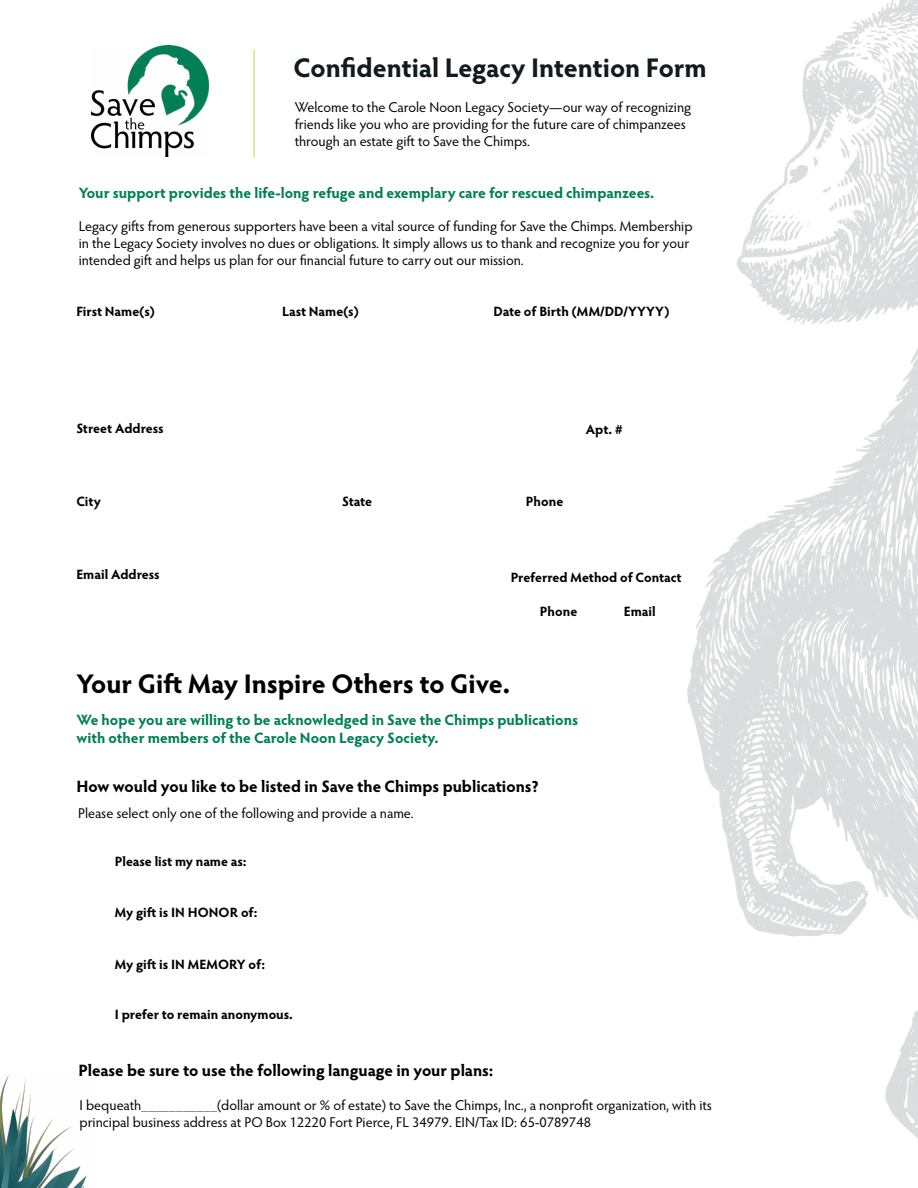
<style>
.page{position:relative;width:918px;height:1188px;background:#fff}
.page>*{position:absolute;margin:0;border:0;box-sizing:border-box;transform-origin:0 0}
.t1{font:700 27px "Hypatia Sans Pro";color:#000}
.t2{font:700 27px "Hypatia Sans Pro";letter-spacing:-.005em;color:#111921}
.t3{font:700 16.5px "Hypatia Sans Pro";color:#000}
.t4{font:700 15px/18px "Hypatia Sans Pro";color:#008056}
.t5{font:14.25px/17.1px "Hypatia Sans Pro";color:#000}
.t6{font:700 13.5px "Hypatia Sans Pro";letter-spacing:-.005em;color:#000}
</style>
<div class="page">
<img style="left:687px;top:0;width:231px;height:1139px">
<img style="left:0;top:1075px;width:87px;height:113px">
<img style="left:92px;top:45px;width:116px;height:111px">
<hr style="left:254px;top:50px;width:1px;height:108px;background:#ced13d">
<h1 class="t2" style="left:294px;top:49px;width:415px">Confidential Legacy Intention Form</h1>
<p class="t5" style="left:295px;top:98px;width:398px">Welcome to the Carole Noon Legacy Society—our way of recognizing friends like you who are providing for the future care of chimpanzees through an estate gift to Save the Chimps.</p>
<p class="t4" style="left:79px;top:183px;width:577px">Your support provides the life-long refuge and exemplary care for rescued chimpanzees.</p>
<p class="t5" style="left:79px;top:217px;width:615px">Legacy gifts from generous supporters have been a vital source of funding for Save the Chimps. Membership in the Legacy Society involves no dues or obligations. It simply allows us to thank and recognize you for your intended gift and helps us plan for our financial future to carry out our mission.</p>
<p class="t6" style="left:76px;top:302px;width:80px">First Name(s)</p>
<p class="t6" style="left:282px;top:302px;width:78px">Last Name(s)</p>
<p class="t6" style="left:494px;top:302px;width:177px">Date of Birth (MM/DD/YYYY)</p>
<p class="t6" style="left:76px;top:419px;width:89px">Street Address</p>
<p class="t6" style="left:586px;top:420px;width:38px">Apt. #</p>
<p class="t6" style="left:76px;top:491px;width:26px">City</p>
<p class="t6" style="left:76px;top:564px;width:85px">Email Address</p>
<p class="t6" style="left:342px;top:491px;width:31px">State</p>
<p class="t6" style="left:526px;top:491px;width:39px">Phone</p>
<p class="t6" style="left:511px;top:568px;width:173px">Preferred Method of Contact</p>
<p class="t6" style="left:540px;top:601px;width:39px">Phone</p>
<p class="t6" style="left:624px;top:601px;width:33px">Email</p>
<h1 class="t1" style="left:77px;top:664px;width:435px">Your Gift May Inspire Others to Give.</h1>
<p class="t4" style="left:77px;top:710px;width:503px">We hope you are willing to be acknowledged in Save the Chimps publications with other members of the Carole Noon Legacy Society.</p>
<p class="t3" style="left:76px;top:775px;width:464px">How would you like to be listed in Save the Chimps publications?</p>
<p class="t5" style="left:78px;top:804px;width:337px">Please select only one of the following and provide a name.</p>
<p class="t6" style="left:115px;top:852px;width:133px">Please list my name as:</p>
<p class="t6" style="left:115px;top:903px;width:144px">My gift is IN HONOR of:</p>
<p class="t6" style="left:115px;top:955px;width:152px">My gift is IN MEMORY of:</p>
<p class="t6" style="left:115px;top:1005px;width:180px">I prefer to remain anonymous.</p>
<p class="t3" style="left:78px;top:1058px;width:417px">Please be sure to use the following language in your plans:</p>
<p class="t5" style="left:80px;top:1096px;width:634px">I bequeath___________(dollar amount or % of estate) to Save the Chimps, Inc., a nonprofit organization, with its principal business address at PO Box 12220 Fort Pierce, FL 34979. EIN/Tax ID: 65-0789748</p>
</div>
